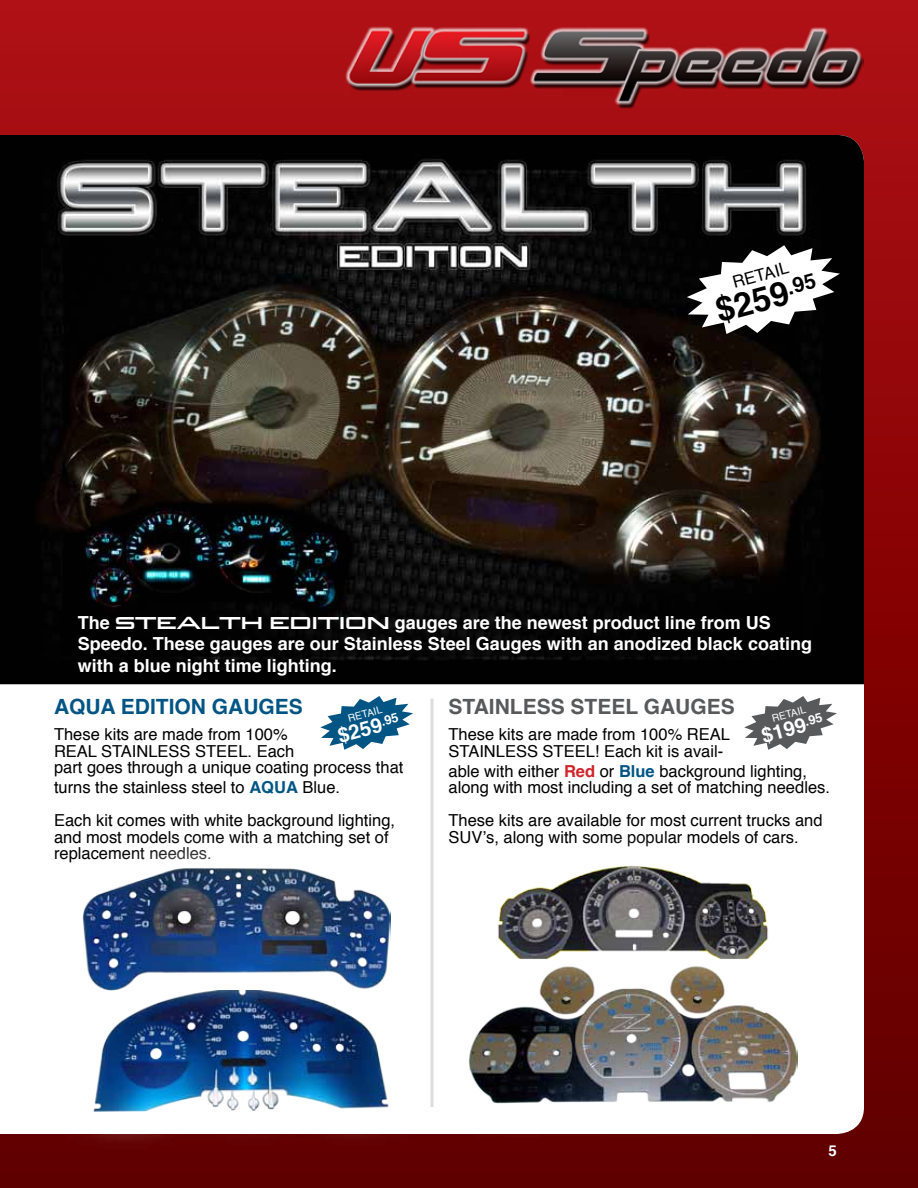
<style>
.page{position:relative;width:918px;height:1188px;background:#fff}
.page>*{position:absolute;margin:0;border:0;box-sizing:border-box;transform-origin:0 0}
.t1{font:700 33.6px "Helvetica";color:#000}
.t2{font:700 21px "Helvetica";color:#58595b}
.t3{font:700 21px "Helvetica";color:#005584}
.t4{font:700 20.4px "Helvetica";color:#fff}
.t5{font:700 18px/21.6px "Helvetica";color:#fff}
.t6{font:16.8px "Helvetica";color:#000}
.t7{font:16.5px/16.5px "Helvetica";color:#000}
.t8{font:700 15px "Helvetica";color:#fff}
.t9{font:10.2px "Helvetica";color:#fff}
.s1{font-family:"Aggie";font-weight:400}
.s2{font-weight:700;color:#005584}
.s3{font-weight:700;color:#d2232a}
</style>
<div class="page">
<div style="left:0;top:0;width:918px;height:1188px;background:linear-gradient(to bottom,#af0e12,#5f0000)"></div>
<svg style="left:0;top:684px;width:864px;height:450px"></svg>
<img style="left:346px;top:27px;width:518px;height:81px">
<img style="left:0;top:135px;width:864px;height:549px">
<hr style="left:430px;top:699px;width:4px;height:408px;background:#e4e5e6">
<svg style="left:58px;top:1026px;width:364px;height:123px"></svg>
<img style="left:93px;top:1026px;width:297px;height:86px">
<svg style="left:46px;top:830px;width:380px;height:196px"></svg>
<img style="left:82px;top:867px;width:308px;height:123px">
<div style="left:432px;top:930px;width:401px;height:210px;background:#fff"></div>
<img style="left:469px;top:996px;width:328px;height:108px">
<div style="left:461px;top:829px;width:342px;height:167px;background:#fff"></div>
<img style="left:498px;top:865px;width:270px;height:108px">
<svg style="left:320px;top:696px;width:93px;height:54px"></svg>
<svg style="left:687px;top:245px;width:153px;height:89px"></svg>
<svg style="left:744px;top:696px;width:93px;height:54px"></svg>
<p class="t6" style="left:730px;top:270px;width:59px;rotate:-15deg">RETAIL</p>
<h1 class="t1" style="left:709px;top:285px;width:105px;rotate:-15deg">$259<sup>.95</sup></h1>
<p class="t5" style="left:78px;top:612px;width:736px">The <span class="s1">STEALTH EDITION</span> gauges are the newest product line from US<br>Speedo. These gauges are our Stainless Steel Gauges with an anodized black coating with a blue night time lighting.</p>
<p class="t9" style="left:346px;top:711px;width:36px;rotate:-15deg">RETAIL</p>
<p class="t3" style="left:54px;top:690px;width:250px">AQUA EDITION GAUGES</p>
<p class="t7" style="left:54px;top:727px;width:351px">These kits are made from 100%<br>REAL STAINLESS STEEL. Each<br>part goes through a unique coating process that</p>
<p class="t7" style="left:54px;top:771px;width:343px;line-height:33px">turns the stainless steel to <span class="s2">AQUA</span> Blue.<br>Each kit comes with white background lighting,</p>
<p class="t7" style="left:54px;top:829px;width:336px">and most models come with a matching set of replacement needles.</p>
<p class="t2" style="left:448px;top:690px;width:288px">STAINLESS STEEL GAUGES</p>
<p class="t7" style="left:448px;top:727px;width:283px">These kits are made from 100% REAL<br>STAINLESS STEEL! Each kit is avail-</p>
<p class="t7" style="left:448px;top:763px;width:383px">able with either <span class="s3">Red</span> or <span class="s2">Blue</span> background lighting, along with most including a set of matching needles.</p>
<p class="t7" style="left:448px;top:812px;width:376px">These kits are available for most current trucks and<br>SUV’s, along with some popular models of cars.</p>
<p class="t9" style="left:770px;top:711px;width:36px;rotate:-15deg">RETAIL</p>
<p class="t4" style="left:334px;top:720px;width:64px;rotate:-15deg">$259<sup>.95</sup></p>
<p class="t4" style="left:758px;top:720px;width:64px;rotate:-15deg">$199<sup>.95</sup></p>
<p class="t8" style="left:829px;top:1138px;width:10px">5</p>
</div>
